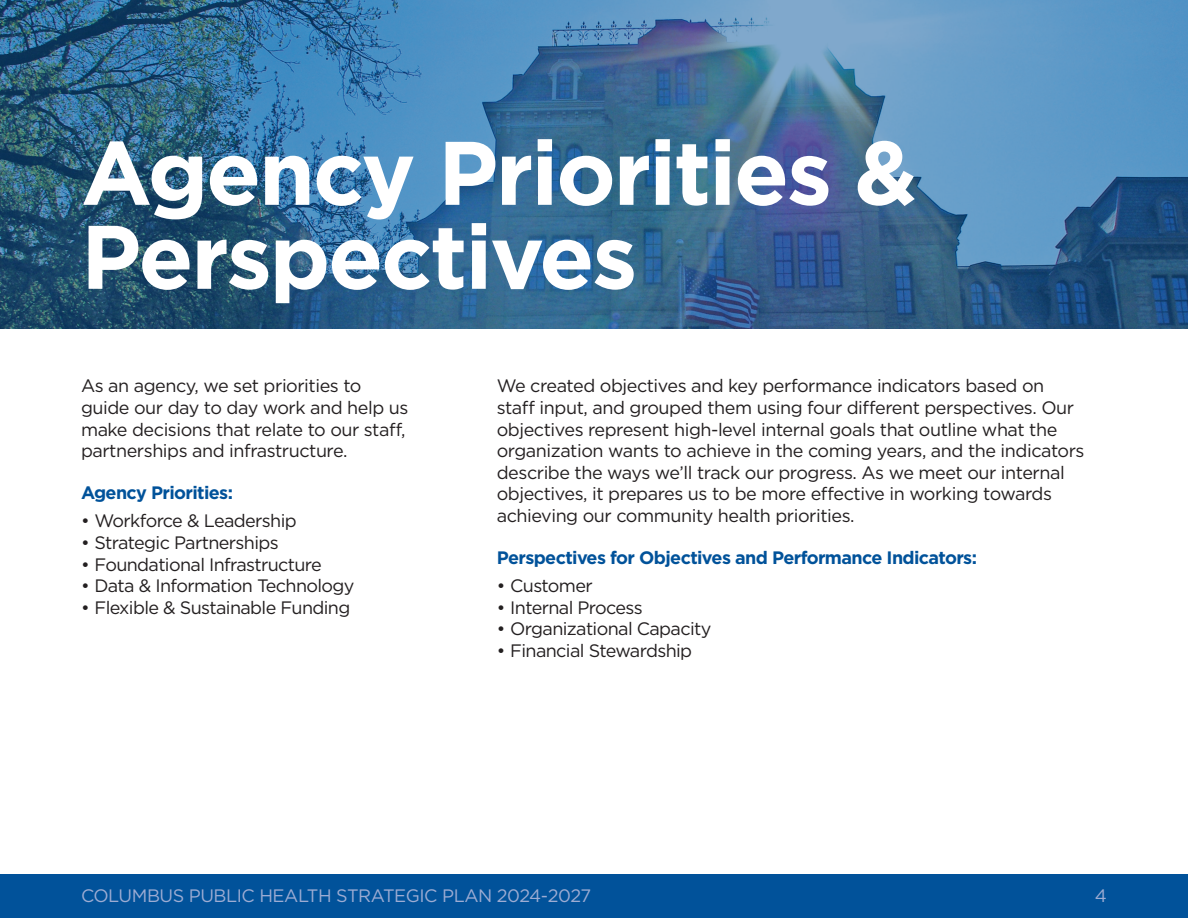
<style>
.page{position:relative;width:1188px;height:918px;background:#fff}
.page>*{position:absolute;margin:0;border:0;box-sizing:border-box;transform-origin:0 0}
.t1{font:700 90px/84px "Gotham";letter-spacing:-.025em;color:#fff}
.t2{font:18px/21.6px "Gotham";letter-spacing:-.025em;color:#231f20}
.t3{font:700 18px "Gotham";letter-spacing:-.035em;color:#01529a}
.t4{font:18px "Gotham";letter-spacing:-.025em;color:#9dacd3}
</style>
<div class="page">
<img style="left:0;top:0;width:1188px;height:328px">
<div style="left:0;top:875px;width:1188px;height:43px;background:#01529a"></div>
<h1 class="t1" style="left:81px;top:130px;width:838px">Agency Priorities &amp;<br>Perspectives</h1>
<p class="t2" style="left:81px;top:375px;width:329px">As an agency, we set priorities to guide our day to day work and help us make decisions that relate to our staff, partnerships and infrastructure.</p>
<p class="t3" style="left:81px;top:481px;width:154px">Agency Priorities:</p>
<p class="t2" style="left:81px;top:510px;width:217px">• Workforce &amp; Leadership</p>
<p class="t2" style="left:81px;top:531px;width:199px">• Strategic Partnerships</p>
<p class="t2" style="left:81px;top:553px;width:242px">• Foundational Infrastructure</p>
<p class="t2" style="left:81px;top:575px;width:275px">• Data &amp; Information Technology</p>
<p class="t2" style="left:81px;top:596px;width:271px">• Flexible &amp; Sustainable Funding</p>
<p class="t2" style="left:497px;top:375px;width:589px">We created objectives and key performance indicators based on staff input, and grouped them using four different perspectives. Our objectives represent high-level internal goals that outline what the organization wants to achieve in the coming years, and the indicators describe the ways we’ll track our progress. As we meet our internal objectives, it prepares us to be more effective in working towards achieving our community health priorities.</p>
<p class="t3" style="left:497px;top:546px;width:482px">Perspectives for Objectives and Performance Indicators:</p>
<p class="t2" style="left:497px;top:575px;width:97px">• Customer</p>
<p class="t2" style="left:497px;top:596px;width:147px">• Internal Process</p>
<p class="t2" style="left:497px;top:618px;width:216px">• Organizational Capacity</p>
<p class="t2" style="left:497px;top:639px;width:197px">• Financial Stewardship</p>
<p class="t4" style="left:81px;top:884px;width:512px">COLUMBUS PUBLIC HEALTH STRATEGIC PLAN 2024-2027</p>
<p class="t4" style="left:1095px;top:884px;width:14px">4</p>
</div>
